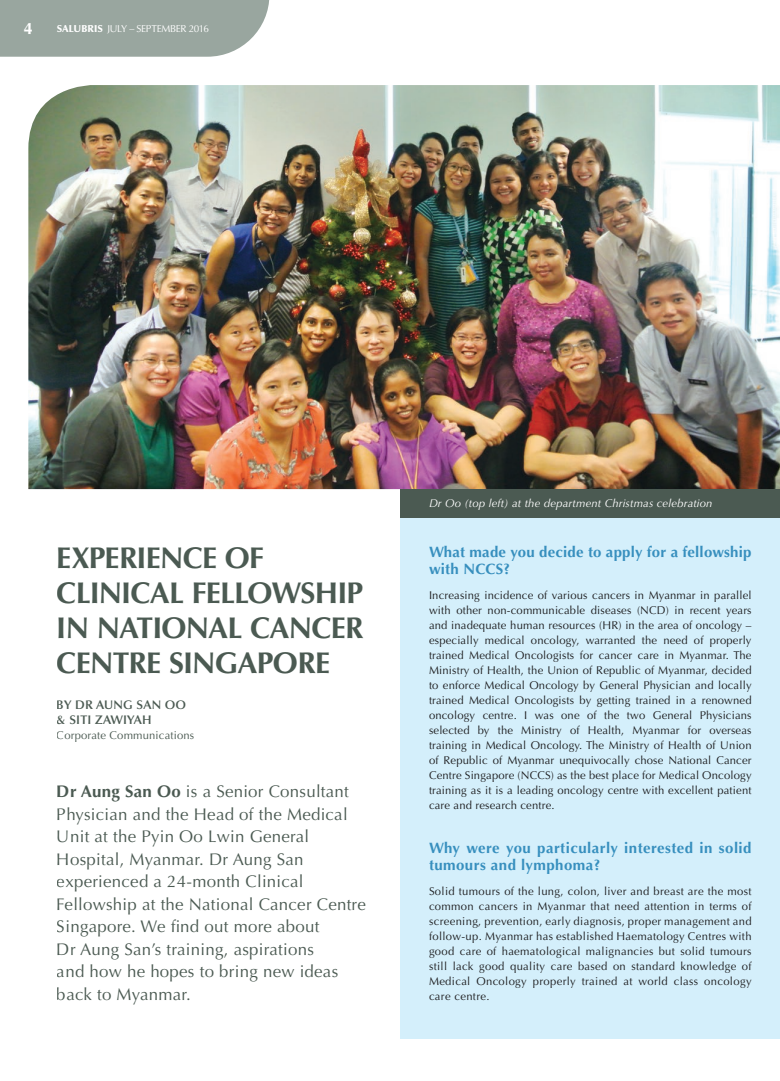
<style>
.page{position:relative;width:780px;height:1081px;background:#fff}
.page>*{position:absolute;margin:0;border:0;box-sizing:border-box;transform-origin:0 0}
.t1{font:700 30px/35px "Optima LT Std";letter-spacing:-.025em;color:#4b5a52}
.t2{font:16.88px/22.5px "Optima LT Std";letter-spacing:.015em;color:#4b5a52}
.t3{font:700 16.25px "Optima LT Std";color:#fff}
.t4{font:700 15px/16.9px "Optima LT Std";letter-spacing:.02em;color:#4399c2}
.t5{font:600 12.5px/15px "Optima LT Std";letter-spacing:.015em;color:#4b5a52}
.t6{font:11.25px/15px "Optima LT Std";letter-spacing:.015em;color:#231f20;text-align:justify}
.t7{font:italic 11.25px "Optima LT Std";letter-spacing:.015em;color:#fff}
.t8{font:11.25px "Optima LT Std";letter-spacing:.015em;color:#4b5a52}
.t9{font:10px "Optima LT Std";letter-spacing:-.04em;color:#fff}
.s1{font-weight:900}
.s2{font-weight:700}
</style>
<div class="page">
<div style="left:400px;top:517px;width:380px;height:521px;background:#d4effb"></div>
<img style="left:28px;top:85px;width:752px;height:404px">
<div style="left:400px;top:489px;width:380px;height:28px;background:#4b5a52"></div>
<div style="left:0;top:0;width:269px;height:57px;background:#99a69f"></div>
<p class="t3" style="left:24px;top:19px;width:11px">4</p>
<p class="t9" style="left:57px;top:23px;width:154px"><span class="s1">SALUBRIS</span> JULY – SEPTEMBER 2016</p>
<h1 class="t1" style="left:57px;top:540px;width:308px">EXPERIENCE OF<br>CLINICAL FELLOWSHIP<br>IN NATIONAL CANCER<br>CENTRE SINGAPORE</h1>
<p class="t5" style="left:57px;top:697px;width:131px">BY DR AUNG SAN OO &amp; SITI ZAWIYAH</p>
<p class="t8" style="left:57px;top:729px;width:139px">Corporate Communications</p>
<p class="t2" style="left:57px;top:780px;width:311px"><span class="s2">Dr Aung San Oo</span> is a Senior Consultant<br>Physician and the Head of the Medical<br>Unit at the Pyin Oo Lwin General<br>Hospital, Myanmar. Dr Aung San experienced a 24-month Clinical<br>Fellowship at the National Cancer Centre<br>Singapore. We find out more about<br>Dr Aung San’s training, aspirations<br>and how he hopes to bring new ideas back to Myanmar.</p>
<p class="t7" style="left:429px;top:497px;width:285px">Dr Oo (top left) at the department Christmas celebration</p>
<h3 class="t4" style="left:429px;top:543px;width:324px">What made you decide to apply for a fellowship with NCCS?</h3>
<p class="t6" style="left:429px;top:588px;width:324px">Increasing incidence of various cancers in Myanmar in parallel with other non-communicable diseases (NCD) in recent years and inadequate human resources (HR) in the area of oncology – especially medical oncology, warranted the need of properly trained Medical Oncologists for cancer care in Myanmar. The Ministry of Health, the Union of Republic of Myanmar, decided to enforce Medical Oncology by General Physician and locally trained Medical Oncologists by getting trained in a renowned oncology centre. I was one of the two General Physicians selected by the Ministry of Health, Myanmar for overseas training in Medical Oncology. The Ministry of Health of Union of Republic of Myanmar unequivocally chose National Cancer Centre Singapore (NCCS) as the best place for Medical Oncology training as it is a leading oncology centre with excellent patient care and research centre.</p>
<h3 class="t4" style="left:429px;top:839px;width:324px">Why were you particularly interested in solid tumours and lymphoma?</h3>
<p class="t6" style="left:429px;top:884px;width:324px">Solid tumours of the lung, colon, liver and breast are the most common cancers in Myanmar that need attention in terms of screening, prevention, early diagnosis, proper management and follow-up. Myanmar has established Haematology Centres with good care of haematological malignancies but solid tumours still lack good quality care based on standard knowledge of Medical Oncology properly trained at world class oncology care centre.</p>
</div>
